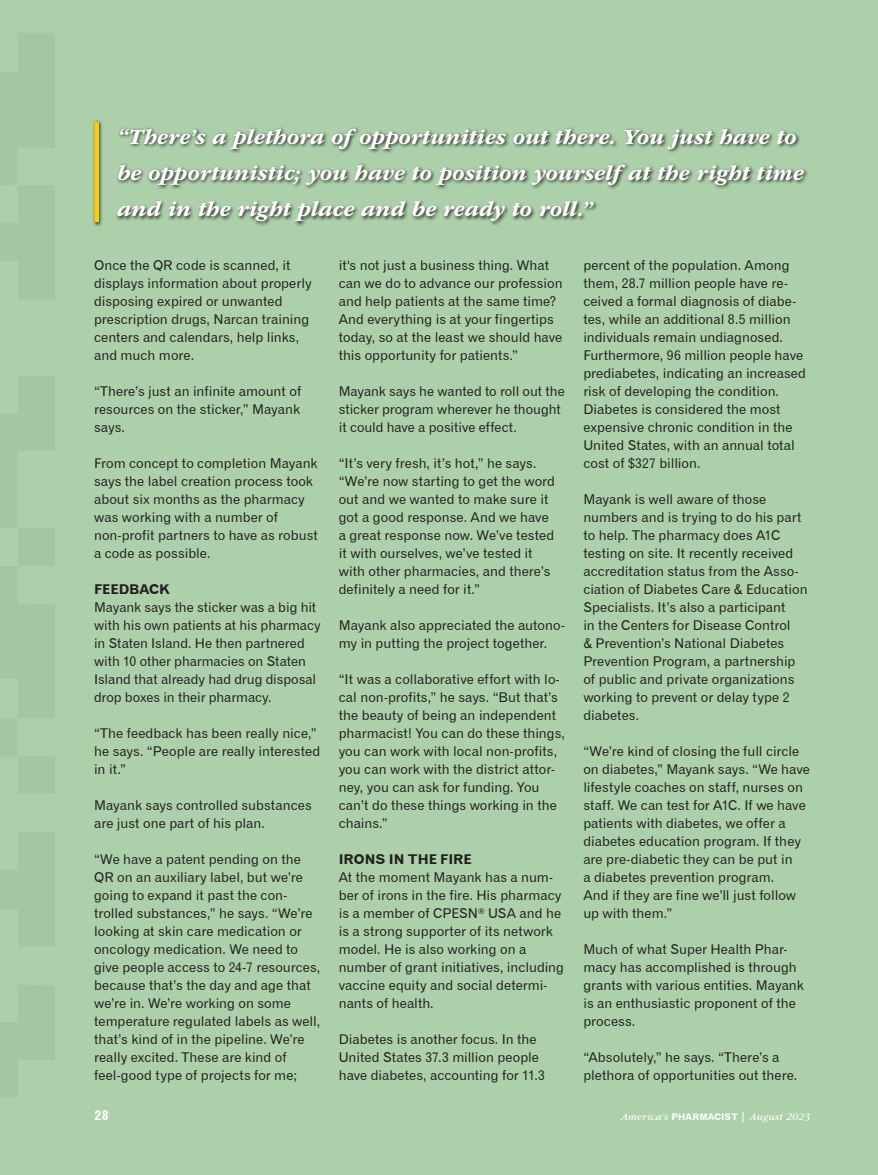
<style>
.page{position:relative;width:878px;height:1175px;background:#fff}
.page>*{position:absolute;margin:0;border:0;box-sizing:border-box;transform-origin:0 0}
.t1{font:italic 700 22.5px/36px "ITC Garamond Std";letter-spacing:-.005em;color:#fff}
.t2{font:13.5px/18px "Gothic 720 BT Roman B";color:#231f20}
.t3{font:13.5px "Gothic 720 BT Bold B";color:#231f20}
.t4{font:13.5px "Gothic 720 BT Bold B";color:#fff}
.t5{font:italic 10.5px "ITC Garamond Std";letter-spacing:.015em;color:#fff}
.s1{font-family:"Gothic 720 BT Bold B";font-style:normal;font-size:9px}
.s2{font-weight:700;font-style:normal}
</style>
<div class="page">
<div style="left:0;top:0;width:878px;height:1174px;background:#acd0a9"></div>
<div style="left:92px;top:120px;width:716px;height:107px;background:#231f20;opacity:.9"></div>
<div style="left:94px;top:122px;width:5px;height:100px;background:#ffcd03"></div>
<h1 class="t1" style="left:117px;top:119px;width:688px">“There’s a plethora of opportunities out there. You just have to be opportunistic; you have to position yourself at the right time and in the right place and be ready to roll.”</h1>
<p class="t2" style="left:94px;top:256px;width:219px">Once the QR code is scanned, it displays information about properly disposing expired or unwanted prescription drugs, Narcan training centers and calendars, help links, and much more.</p>
<p class="t2" style="left:94px;top:382px;width:209px;text-align:justify">“There’s just an infinite amount of resources on the sticker,” Mayank says.</p>
<p class="t2" style="left:94px;top:454px;width:225px">From concept to completion Mayank says the label creation process took about six months as the pharmacy was working with a number of non-profit partners to have as robust a code as possible.</p>
<p class="t3" style="left:94px;top:581px;width:77px">FEEDBACK</p>
<p class="t2" style="left:94px;top:598px;width:228px">Mayank says the sticker was a big hit with his own patients at his pharmacy in Staten Island. He then partnered with 10 other pharmacies on Staten Island that already had drug disposal drop boxes in their pharmacy.</p>
<p class="t2" style="left:94px;top:724px;width:228px">“The feedback has been really nice,” he says. “People are really interested in it.”</p>
<p class="t2" style="left:94px;top:796px;width:219px">Mayank says controlled substances are just one part of his plan.</p>
<p class="t2" style="left:94px;top:850px;width:228px">“We have a patent pending on the QR on an auxiliary label, but we’re going to expand it past the con&shy;trolled substances,” he says. “We’re looking at skin care medication or oncology medication. We need to give people access to 24-7 resources, because that’s the day and age that we’re in. We’re working on some temperature regulated labels as well, that’s kind of in the pipeline. We’re really excited. These are kind of feel-good type of projects for me;</p>
<p class="t2" style="left:339px;top:256px;width:225px">it's not just a business thing. What can we do to advance our profession and help patients at the same time?<br>And everything is at your fingertips today, so at the least we should have this opportunity for patients.”</p>
<p class="t2" style="left:339px;top:382px;width:227px">Mayank says he wanted to roll out the sticker program wherever he thought it could have a positive effect.</p>
<p class="t2" style="left:339px;top:454px;width:218px">“It’s very fresh, it’s hot,” he says. “We’re now starting to get the word out and we wanted to make sure it got a good response. And we have a great response now. We’ve tested it with ourselves, we’ve tested it with other pharmacies, and there’s definitely a need for it.”</p>
<p class="t2" style="left:339px;top:616px;width:228px">Mayank also appreciated the autono&shy;my in putting the project together.</p>
<p class="t2" style="left:339px;top:670px;width:228px">“It was a collaborative effort with lo&shy;cal non-profits,” he says. “But that’s the beauty of being an independent pharmacist! You can do these things, you can work with local non-profits, you can work with the district attor&shy;ney, you can ask for funding. You can’t do these things working in the chains.”</p>
<p class="t3" style="left:339px;top:851px;width:134px">IRONS IN THE FIRE</p>
<p class="t2" style="left:339px;top:868px;width:227px">At the moment Mayank has a num&shy;ber of irons in the fire. His pharmacy is a member of CPESN<sup>®</sup> USA and he is a strong supporter of its network model. He is also working on a number of grant initiatives, including vaccine equity and social determi&shy;nants of health.</p>
<p class="t2" style="left:339px;top:1030px;width:208px">Diabetes is another focus. In the<br>United States 37.3 million people have diabetes, accounting for 11.3</p>
<p class="t2" style="left:583px;top:256px;width:224px">percent of the population. Among them, 28.7 million people have re&shy;ceived a formal diagnosis of diabe&shy;tes, while an additional 8.5 million individuals remain undiagnosed.<br>Furthermore, 96 million people have prediabetes, indicating an increased risk of developing the condition.<br>Diabetes is considered the most expensive chronic condition in the United States, with an annual total cost of $327 billion.</p>
<p class="t2" style="left:583px;top:490px;width:226px">Mayank is well aware of those numbers and is trying to do his part to help. The pharmacy does A1C testing on site. It recently received accreditation status from the Asso&shy;ciation of Diabetes Care &amp; Education<br>Specialists. It’s also a participant<br>in the Centers for Disease Control<br>&amp; Prevention’s National Diabetes<br>Prevention Program, a partnership of public and private organizations working to prevent or delay type 2 diabetes.</p>
<p class="t2" style="left:583px;top:742px;width:228px">“We’re kind of closing the full circle on diabetes,” Mayank says. “We have lifestyle coaches on staff, nurses on staff. We can test for A1C. If we have patients with diabetes, we offer a diabetes education program. If they are pre-diabetic they can be put in<br>a diabetes prevention program.<br>And if they are fine we’ll just follow up with them.”</p>
<p class="t2" style="left:583px;top:940px;width:222px">Much of what Super Health Phar&shy;macy has accomplished is through grants with various entities. Mayank is an enthusiastic proponent of the process.</p>
<p class="t2" style="left:583px;top:1048px;width:215px">“Absolutely,” he says. “There’s a plethora of opportunities out there.</p>
<p class="t4" style="left:94px;top:1106px;width:16px">28</p>
<p class="t5" style="left:621px;top:1110px;width:190px">America’s <span class="s1">PHARMACIST</span> <span class="s2">|</span> August 2023</p>
</div>
